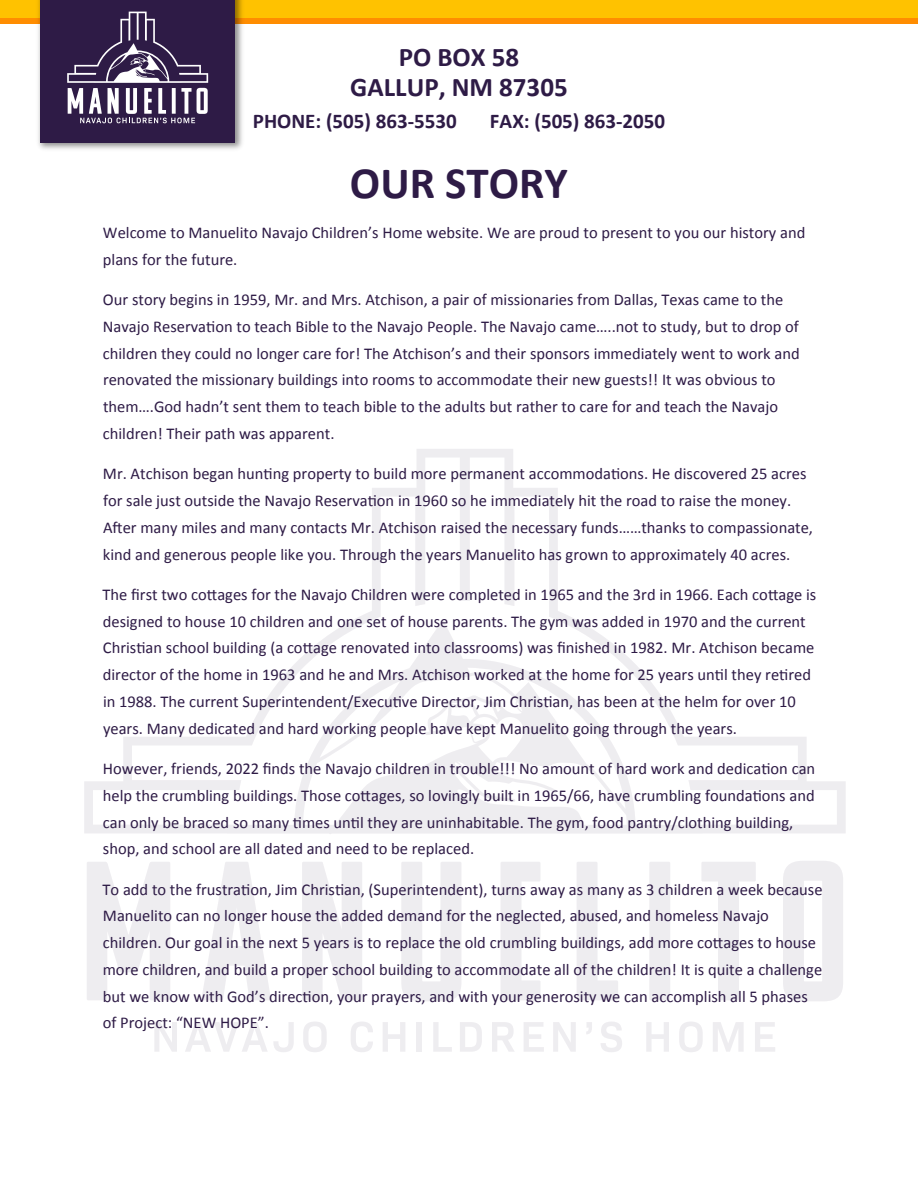
<style>
.page{position:relative;width:918px;height:1188px;background:#fff}
.page>*{position:absolute;margin:0;border:0;box-sizing:border-box;transform-origin:0 0}
.t1{font:700 45px "Calibri";color:#2e1b46}
.t2{font:700 27px/29.7px "Calibri";color:#2e1b46;text-align:center}
.t3{font:700 21px "Calibri";color:#2e1b46}
.t4{font:16.5px/26.8px "Calibri";color:#2e1b46}
</style>
<div class="page">
<div style="left:0;top:6px;width:918px;height:18px;background:#ff8d00"></div>
<div style="left:0;top:0;width:918px;height:18px;background:#ffc200"></div>
<img style="left:38px;top:0;width:204px;height:149px">
<div style="left:41px;top:0;width:194px;height:142px;background:#2e1b46"></div>
<svg style="left:67px;top:12px;width:141px;height:111px"></svg>
<svg style="left:87px;top:862px;width:83px;height:138px"></svg>
<svg style="left:202px;top:862px;width:69px;height:138px"></svg>
<svg style="left:302px;top:862px;width:60px;height:138px"></svg>
<svg style="left:401px;top:862px;width:60px;height:139px"></svg>
<svg style="left:501px;top:862px;width:39px;height:138px"></svg>
<svg style="left:577px;top:862px;width:41px;height:138px"></svg>
<div style="left:649px;top:862px;width:21px;height:138px;background:#eeedf0;border-radius:2px"></div>
<svg style="left:701px;top:862px;width:55px;height:138px"></svg>
<svg style="left:783px;top:861px;width:60px;height:140px"></svg>
<svg style="left:154px;top:1022px;width:23px;height:30px"></svg>
<svg style="left:185px;top:1022px;width:109px;height:30px"></svg>
<svg style="left:303px;top:1022px;width:24px;height:30px"></svg>
<svg style="left:351px;top:1022px;width:22px;height:30px"></svg>
<svg style="left:383px;top:1022px;width:22px;height:30px"></svg>
<div style="left:417px;top:1022px;width:5px;height:30px;background:#eeedf0"></div>
<svg style="left:433px;top:1022px;width:19px;height:30px"></svg>
<svg style="left:460px;top:1022px;width:22px;height:30px"></svg>
<svg style="left:492px;top:1022px;width:22px;height:30px"></svg>
<svg style="left:524px;top:1022px;width:20px;height:30px"></svg>
<svg style="left:553px;top:1022px;width:23px;height:30px"></svg>
<svg style="left:586px;top:1022px;width:6px;height:12px"></svg>
<svg style="left:601px;top:1022px;width:21px;height:30px"></svg>
<svg style="left:646px;top:1022px;width:23px;height:30px"></svg>
<svg style="left:679px;top:1022px;width:24px;height:30px"></svg>
<svg style="left:713px;top:1022px;width:31px;height:30px"></svg>
<svg style="left:755px;top:1022px;width:20px;height:30px"></svg>
<svg style="left:84px;top:449px;width:762px;height:385px"></svg>
<h2 class="t2" style="left:350px;top:41px;width:219px">PO BOX 58<br>GALLUP, NM 87305</h2>
<p class="t3" style="left:253px;top:108px;width:205px">PHONE: (505) 863-5530</p>
<p class="t3" style="left:490px;top:108px;width:177px">FAX: (505) 863-2050</p>
<h1 class="t1" style="left:350px;top:155px;width:220px">OUR STORY</h1>
<p class="t4" style="left:103px;top:218px;width:704px">Welcome to Manuelito Navajo Children’s Home website. We are proud to present to you our history and plans for the future.</p>
<p class="t4" style="left:103px;top:285px;width:698px">Our story begins in 1959, Mr. and Mrs. Atchison, a pair of missionaries from Dallas, Texas came to the Navajo Reservation to teach Bible to the Navajo People. The Navajo came…..not to study, but to drop of children they could no longer care for! The Atchison’s and their sponsors immediately went to work and renovated the missionary buildings into rooms to accommodate their new guests!! It was obvious to them….God hadn’t sent them to teach bible to the adults but rather to care for and teach the Navajo children! Their path was apparent.</p>
<p class="t4" style="left:103px;top:460px;width:712px">Mr. Atchison began hunting property to build more permanent accommodations. He discovered 25 acres for sale just outside the Navajo Reservation in 1960 so he immediately hit the road to raise the money.<br>After many miles and many contacts Mr. Atchison raised the necessary funds……thanks to compassionate, kind and generous people like you. Through the years Manuelito has grown to approximately 40 acres.</p>
<p class="t4" style="left:103px;top:580px;width:715px">The first two cottages for the Navajo Children were completed in 1965 and the 3rd in 1966. Each cottage is designed to house 10 children and one set of house parents. The gym was added in 1970 and the current Christian school building (a cottage renovated into classrooms) was finished in 1982. Mr. Atchison became director of the home in 1963 and he and Mrs. Atchison worked at the home for 25 years until they retired in 1988. The current Superintendent/Executive Director, Jim Christian, has been at the helm for over 10 years. Many dedicated and hard working people have kept Manuelito going through the years.</p>
<p class="t4" style="left:103px;top:754px;width:714px">However, friends, 2022 finds the Navajo children in trouble!!! No amount of hard work and dedication can help the crumbling buildings. Those cottages, so lovingly built in 1965/66, have crumbling foundations and can only be braced so many times until they are uninhabitable. The gym, food pantry/clothing building, shop, and school are all dated and need to be replaced.</p>
<p class="t4" style="left:103px;top:875px;width:721px">To add to the frustration, Jim Christian, (Superintendent), turns away as many as 3 children a week because Manuelito can no longer house the added demand for the neglected, abused, and homeless Navajo children. Our goal in the next 5 years is to replace the old crumbling buildings, add more cottages to house more children, and build a proper school building to accommodate all of the children! It is quite a challenge but we know with God’s direction, your prayers, and with your generosity we can accomplish all 5 phases of Project: “NEW HOPE”.</p>
</div>
